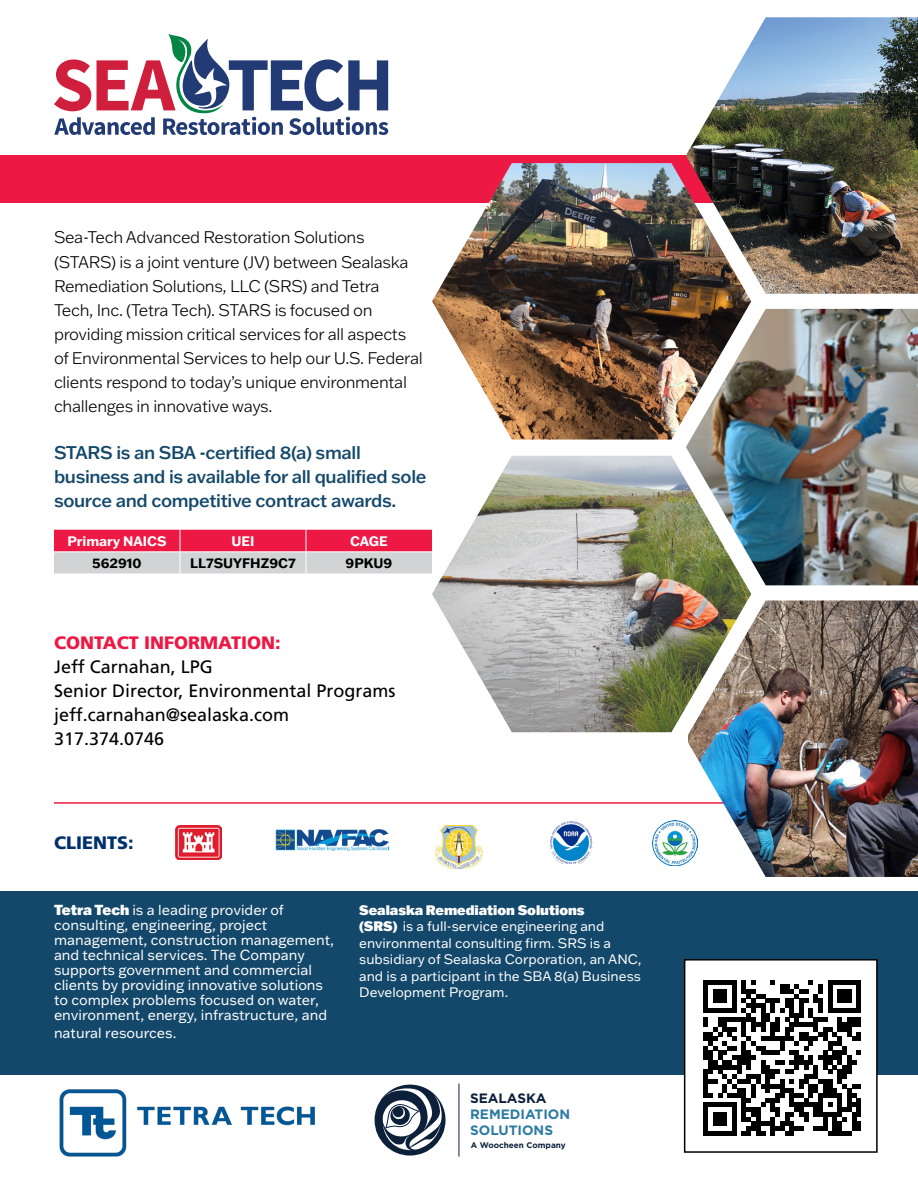
<style>
.page{position:relative;width:918px;height:1188px;background:#fff}
.page>*{position:absolute;margin:0;border:0;box-sizing:border-box;transform-origin:0 0}
.t1{font:500 18px/24px "Franklin Gothic ATF";letter-spacing:-.02em;color:#14486a}
.t2{font:18px/24px "Frutiger LT Pro";color:#000}
.t3{font:900 18px "Frutiger LT Pro";color:#ed1944}
.t4{font:900 18px "Frutiger LT Pro";color:#00306b}
.t5{font:300 16.5px/24px "Franklin Gothic ATF";letter-spacing:-.02em;color:#000}
.t6{font:14.25px/15px "Franklin Gothic ATF";color:#fff}
.t7{font:700 13.65px/16.4px "Gotham";color:#2e7ba2}
.t8{font:700 13.65px "Gotham";letter-spacing:-.005em;color:#0d203a}
.t9{font:13.5px/16.5px "Franklin Gothic ATF";color:#fff}
.t10{font:700 13.5px "Franklin Gothic ATF";color:#000}
.t11{font:700 13.5px "Franklin Gothic ATF";color:#fff}
.t12{font:700 8.1px "Gotham";color:#0d203a}
.s1{font-weight:900}
</style>
<div class="page">
<hr style="left:54px;top:802px;width:864px;height:2px;background:#ed1944">
<div style="left:0;top:156px;width:918px;height:47px;background:#ed1944"></div>
<img style="left:686px;top:17px;width:232px;height:277px">
<img style="left:432px;top:163px;width:319px;height:277px">
<img style="left:686px;top:309px;width:232px;height:276px">
<img style="left:432px;top:456px;width:319px;height:276px">
<svg style="left:54px;top:530px;width:378px;height:44px;background:#e07b90"></svg>
<div style="left:0;top:891px;width:918px;height:183px;background:#14486a"></div>
<img style="left:688px;top:600px;width:230px;height:277px">
<div style="left:685px;top:961px;width:192px;height:191px;background:#fff"></div>
<svg style="left:703px;top:980px;width:158px;height:156px"></svg>
<div style="left:684px;top:959px;width:194px;height:194px;border:2px solid #000"></div>
<img style="left:59px;top:1089px;width:256px;height:68px">
<hr style="left:459px;top:1084px;width:1px;height:73px;background:#0d203a">
<svg style="left:375px;top:1085px;width:71px;height:71px"></svg>
<img style="left:176px;top:825px;width:45px;height:35px">
<img style="left:275px;top:830px;width:113px;height:20px">
<img style="left:436px;top:826px;width:46px;height:43px">
<img style="left:549px;top:821px;width:44px;height:43px">
<img style="left:652px;top:820px;width:46px;height:46px">
<svg style="left:54px;top:34px;width:334px;height:101px"></svg>
<p class="t5" style="left:54px;top:225px;width:370px">Sea-Tech Advanced Restoration Solutions (STARS) is a joint venture (JV) between Sealaska Remediation Solutions, LLC (SRS) and Tetra Tech, Inc. (Tetra Tech). STARS is focused on providing mission critical services for all aspects of Environmental Services to help our U.S. Federal clients respond to today’s unique environmental challenges in innovative ways.</p>
<p class="t1" style="left:54px;top:441px;width:374px">STARS is an SBA -certified 8(a) small business and is available for all qualified sole source and competitive contract awards.</p>
<p class="t11" style="left:67px;top:532px;width:101px">Primary NAICS</p>
<p class="t11" style="left:232px;top:532px;width:24px">UEI</p>
<p class="t11" style="left:350px;top:532px;width:39px">CAGE</p>
<p class="t10" style="left:92px;top:554px;width:51px">562910</p>
<p class="t10" style="left:190px;top:554px;width:107px">LL7SUYFHZ9C7</p>
<p class="t10" style="left:346px;top:554px;width:48px">9PKU9</p>
<p class="t3" style="left:54px;top:632px;width:228px">CONTACT INFORMATION:</p>
<p class="t2" style="left:54px;top:655px;width:343px">Jeff Carnahan, LPG<br>Senior Director, Environmental Programs jeff.carnahan@sealaska.com<br>317.374.0746</p>
<p class="t4" style="left:54px;top:832px;width:81px">CLIENTS:</p>
<p class="t6" style="left:54px;top:902px;width:282px"><span class="s1">Tetra Tech</span> is a leading provider of consulting, engineering, project management, construction management, and technical services. The Company supports government and commercial clients by providing innovative solutions to complex problems focused on water, environment, energy, infrastructure, and</p>
<p class="t6" style="left:54px;top:1025px;width:124px">natural resources.</p>
<p class="t9" style="left:359px;top:901px;width:284px"><span class="s1">Sealaska Remediation Solutions<br>(SRS)</span> is a full-service engineering and environmental consulting firm. SRS is a subsidiary of Sealaska Corporation, an ANC, and is a participant in the SBA 8(a) Business Development Program.</p>
<p class="t8" style="left:470px;top:1089px;width:78px">SEALASKA</p>
<p class="t7" style="left:470px;top:1106px;width:102px">REMEDIATION<br>SOLUTIONS</p>
<p class="t12" style="left:471px;top:1140px;width:96px">A Woocheen Company</p>
</div>
